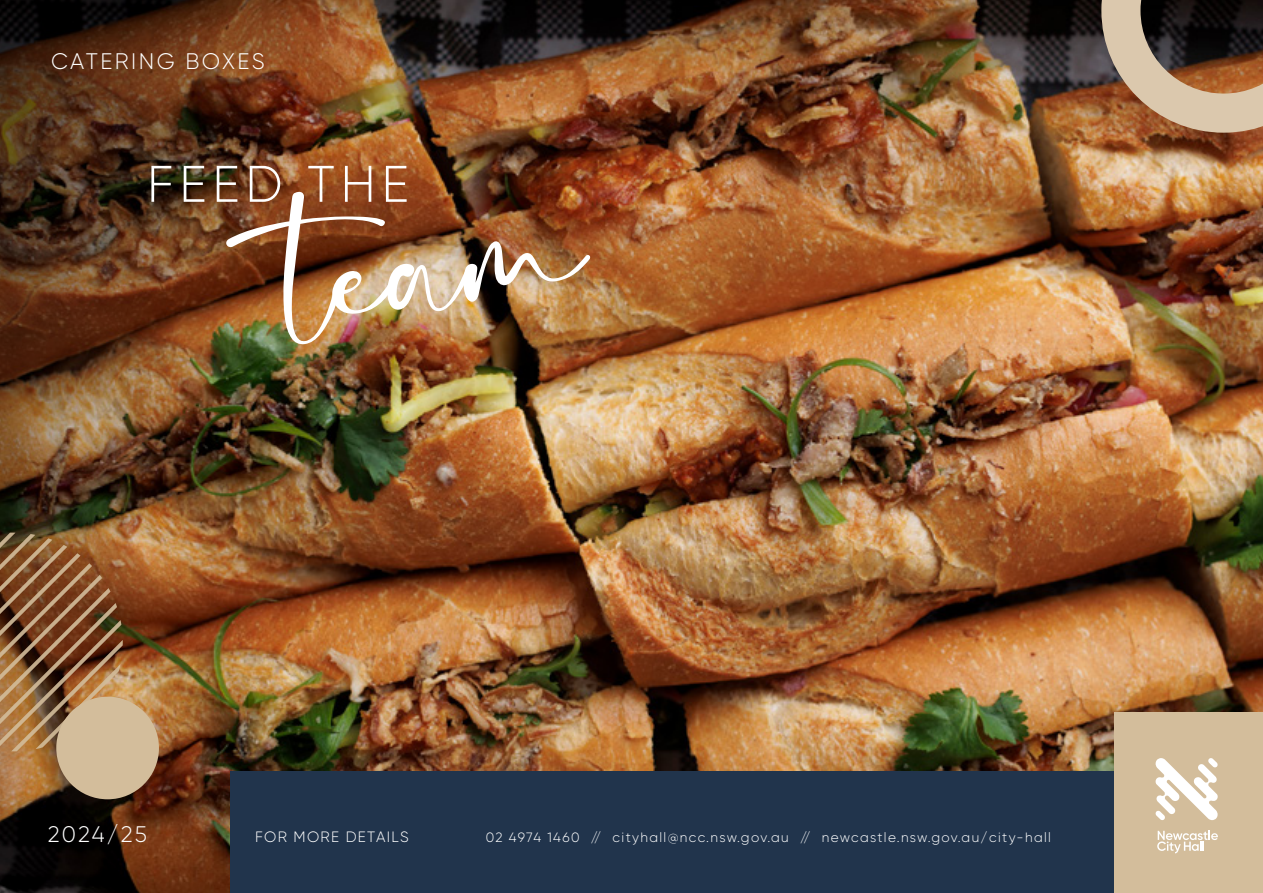
<style>
.page{position:relative;width:1263px;height:893px;background:#fff}
.page>*{position:absolute;margin:0;border:0;box-sizing:border-box;transform-origin:0 0}
.t1{font:227.85px "Bright Sunset";color:#fff;scale:1.04 1}
.t2{font:300 51.3px "Gilroy";letter-spacing:.11em;color:#fff}
.t3{font:300 22.5px "Gilroy";letter-spacing:.11em;color:#fff}
.t4{font:300 15px "Gilroy";letter-spacing:.09em;color:#fff}
.t5{font:300 13.5px "Gilroy";letter-spacing:.1em;color:#fff}
</style>
<div class="page">
<img style="left:688px;top:0;width:575px;height:772px">
<img style="left:0;top:0;width:688px;height:893px">
<div style="left:56px;top:697px;width:103px;height:102px;background:#d3bd9b;border-radius:50%"></div>
<img style="left:0;top:533px;width:123px;height:218px">
<div style="left:230px;top:772px;width:1033px;height:121px;background:#21344c"></div>
<div style="left:1114px;top:712px;width:149px;height:181px;background:#d3bd9b"></div>
<svg style="left:1155px;top:758px;width:63px;height:62px"></svg>
<svg style="left:1157px;top:830px;width:61px;height:23px"></svg>
<svg style="left:1101px;top:0;width:162px;height:133px;background:#836a54"></svg>
<h3 class="t3" style="left:51px;top:47px;width:215px">CATERING BOXES</h3>
<h2 class="t2" style="left:147px;top:153px;width:263px">FEED THE</h2>
<h1 class="t1" style="left:265px;top:132px;width:294px;rotate:-7deg">team</h1>
<h3 class="t3" style="left:48px;top:820px;width:101px">2024/25</h3>
<p class="t5" style="left:486px;top:829px;width:567px">02 4974 1460 // cityhall@ncc.nsw.gov.au // newcastle.nsw.gov.au/city-hall</p>
<p class="t4" style="left:255px;top:827px;width:155px">FOR MORE DETAILS</p>
</div>
